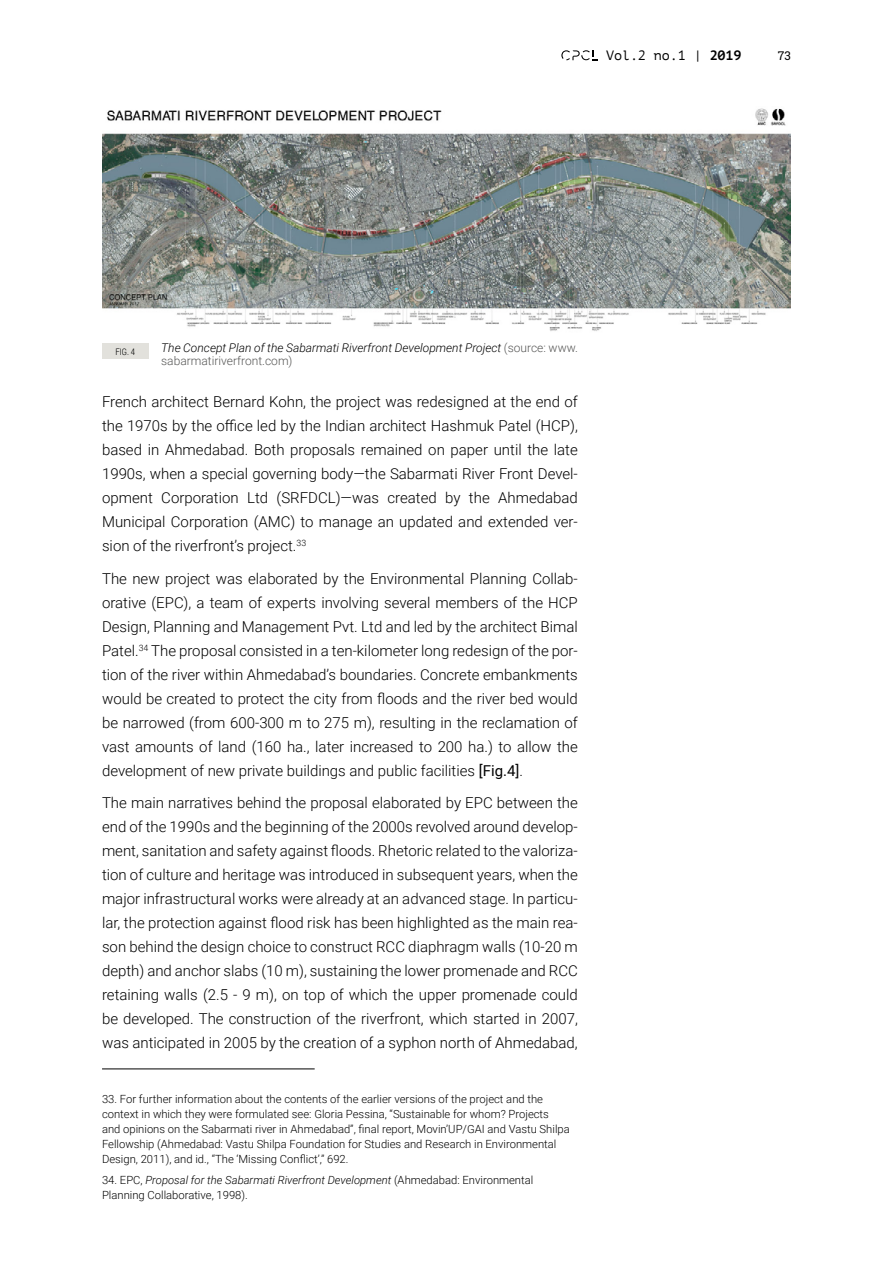
<style>
.page{position:relative;width:893px;height:1263px;background:#fff}
.page>*{position:absolute;margin:0;border:0;box-sizing:border-box;transform-origin:0 0}
.t1{font:300 15px/24px "Roboto";color:#000;text-align:justify}
.t2{font:13.5px "PT Mono";color:#000}
.t3{font:italic 300 12px/13.5px "Roboto";color:#000}
.t4{font:12px "Roboto Slab";color:#000}
.t5{font:300 11.25px/15px "Roboto";color:#000}
.t6{font:300 9px "Roboto Condensed";color:#000}
.s1{font-weight:700}
.s2{font-style:normal;color:#575756}
.s3{font-weight:400}
.s4{font-style:italic}
</style>
<div class="page">
<svg style="left:561px;top:50px;width:37px;height:10px"></svg>
<hr style="left:102px;top:1069px;width:213px;height:1px;background:#000">
<img style="left:102px;top:108px;width:688px;height:223px">
<div style="left:102px;top:342px;width:46px;height:16px;background:#e2e1dc"></div>
<p class="t2" style="left:606px;top:48px;width:137px">Vol.2 no.1 | <span class="s1">2019</span></p>
<p class="t4" style="left:778px;top:48px;width:15px">73</p>
<p class="t6" style="left:115px;top:346px;width:21px">FIG. 4</p>
<p class="t3" style="left:161px;top:340px;width:418px">The Concept Plan of the Sabarmati Riverfront Development Project <span class="s2">(source: www. sabarmatiriverfront.com)</span></p>
<p class="t1" style="left:102px;top:389px;width:477px">French architect Bernard Kohn, the project was redesigned at the end of the 1970s by the office led by the Indian architect Hashmuk Patel (HCP), based in Ahmedabad. Both proposals remained on paper until the late 1990s, when a special governing body—the Sabarmati River Front Devel&shy;opment Corporation Ltd (SRFDCL)—was created by the Ahmedabad Municipal Corporation (AMC) to manage an updated and extended ver&shy;sion of the riverfront’s project.<sup>33</sup></p>
<p class="t1" style="left:102px;top:566px;width:477px">The new project was elaborated by the Environmental Planning Collab&shy;orative (EPC), a team of experts involving several members of the HCP Design, Planning and Management Pvt. Ltd and led by the architect Bimal Patel.<sup>34</sup> The proposal consisted in a ten-kilometer long redesign of the por&shy;tion of the river within Ahmedabad’s boundaries. Concrete embankments would be created to protect the city from floods and the river bed would be narrowed (from 600-300 m to 275 m), resulting in the reclamation of vast amounts of land (160 ha., later increased to 200 ha.) to allow the development of new private buildings and public facilities <span class="s3">[Fig.4]</span>.</p>
<p class="t1" style="left:102px;top:790px;width:477px">The main narratives behind the proposal elaborated by EPC between the end of the 1990s and the beginning of the 2000s revolved around develop&shy;ment, sanitation and safety against floods. Rhetoric related to the valoriza&shy;tion of culture and heritage was introduced in subsequent years, when the major infrastructural works were already at an advanced stage. In particu&shy;lar, the protection against flood risk has been highlighted as the main rea&shy;son behind the design choice to construct RCC diaphragm walls (10-20 m depth) and anchor slabs (10 m), sustaining the lower promenade and RCC retaining walls (2.5 - 9 m), on top of which the upper promenade could be developed. The construction of the riverfront, which started in 2007, was anticipated in 2005 by the creation of a syphon north of Ahmedabad,</p>
<p class="t5" style="left:102px;top:1091px;width:469px">33. For further information about the contents of the earlier versions of the project and the context in which they were formulated see: Gloria Pessina, “Sustainable for whom? Projects and opinions on the Sabarmati river in Ahmedabad”, final report, Movin’UP/GAI and Vastu Shilpa Fellowship (Ahmedabad: Vastu Shilpa Foundation for Studies and Research in Environmental Design, 2011), and id., “The ‘Missing Conflict’,” 692.</p>
<p class="t5" style="left:102px;top:1172px;width:433px">34. EPC, <span class="s4">Proposal for the Sabarmati Riverfront Development</span> (Ahmedabad: Environmental<br>Planning Collaborative, 1998).</p>
</div>
